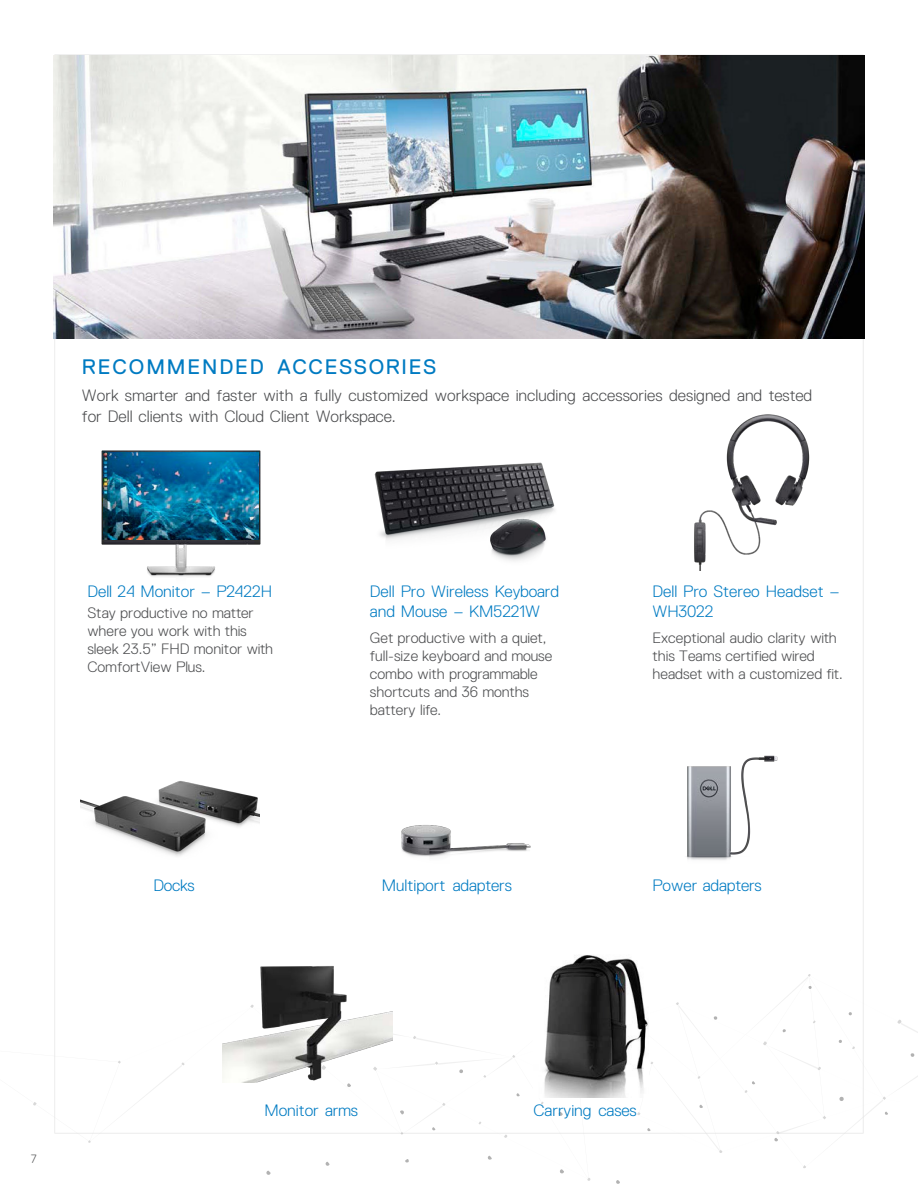
<style>
.page{position:relative;width:918px;height:1188px;background:#fff}
.page>*{position:absolute;margin:0;border:0;box-sizing:border-box;transform-origin:0 0}
.t1{font:21px "Dell Replica";letter-spacing:.085em;color:#007bc2}
.t2{font:300 16.5px/19.8px "Dell Replica";color:#007bc2}
.t3{font:300 16.5px/21px "Dell Replica";color:#4c4d4f}
.t4{font:300 15px/18px "Dell Replica";color:#4c4d4f}
.t5{font:300 12px "Dell Replica";color:#4c4d4f}
</style>
<div class="page">
<svg style="left:33px;top:974px;width:885px;height:210px"></svg>
<img style="left:374px;top:462px;width:181px;height:99px">
<img style="left:694px;top:414px;width:116px;height:156px">
<img style="left:686px;top:755px;width:92px;height:105px">
<img style="left:80px;top:781px;width:180px;height:75px">
<img style="left:401px;top:825px;width:130px;height:32px">
<img style="left:222px;top:966px;width:170px;height:116px">
<img style="left:534px;top:955px;width:114px;height:143px">
<img style="left:54px;top:55px;width:810px;height:283px">
<img style="left:101px;top:450px;width:160px;height:127px">
<img style="left:103px;top:453px;width:155px;height:86px">
<p class="t1" style="left:82px;top:355px;width:356px">RECOMMENDED ACCESSORIES</p>
<p class="t3" style="left:82px;top:385px;width:732px">Work smarter and faster with a fully customized workspace including accessories designed and tested for Dell clients with Cloud Client Workspace.</p>
<p class="t2" style="left:87px;top:582px;width:186px">Dell 24 Monitor – P2422H</p>
<p class="t4" style="left:87px;top:604px;width:187px">Stay productive no matter where you work with this sleek 23.5” FHD monitor with<br>ComfortView Plus.</p>
<p class="t2" style="left:153px;top:875px;width:43px">Docks</p>
<p class="t2" style="left:370px;top:582px;width:191px">Dell Pro Wireless Keyboard and Mouse – KM5221W</p>
<p class="t4" style="left:370px;top:629px;width:184px">Get productive with a quiet, full-size keyboard and mouse combo with programmable shortcuts and 36 months battery life.</p>
<p class="t2" style="left:653px;top:582px;width:189px">Dell Pro Stereo Headset –<br>WH3022</p>
<p class="t4" style="left:653px;top:629px;width:192px">Exceptional audio clarity with this Teams certified wired headset with a customized fit.</p>
<p class="t2" style="left:382px;top:875px;width:132px">Multiport adapters</p>
<p class="t2" style="left:653px;top:875px;width:111px">Power adapters</p>
<p class="t5" style="left:31px;top:1152px;width:7px">7</p>
<p class="t2" style="left:264px;top:1100px;width:95px">Monitor arms</p>
<p class="t2" style="left:533px;top:1100px;width:105px">Carrying cases</p>
</div>
